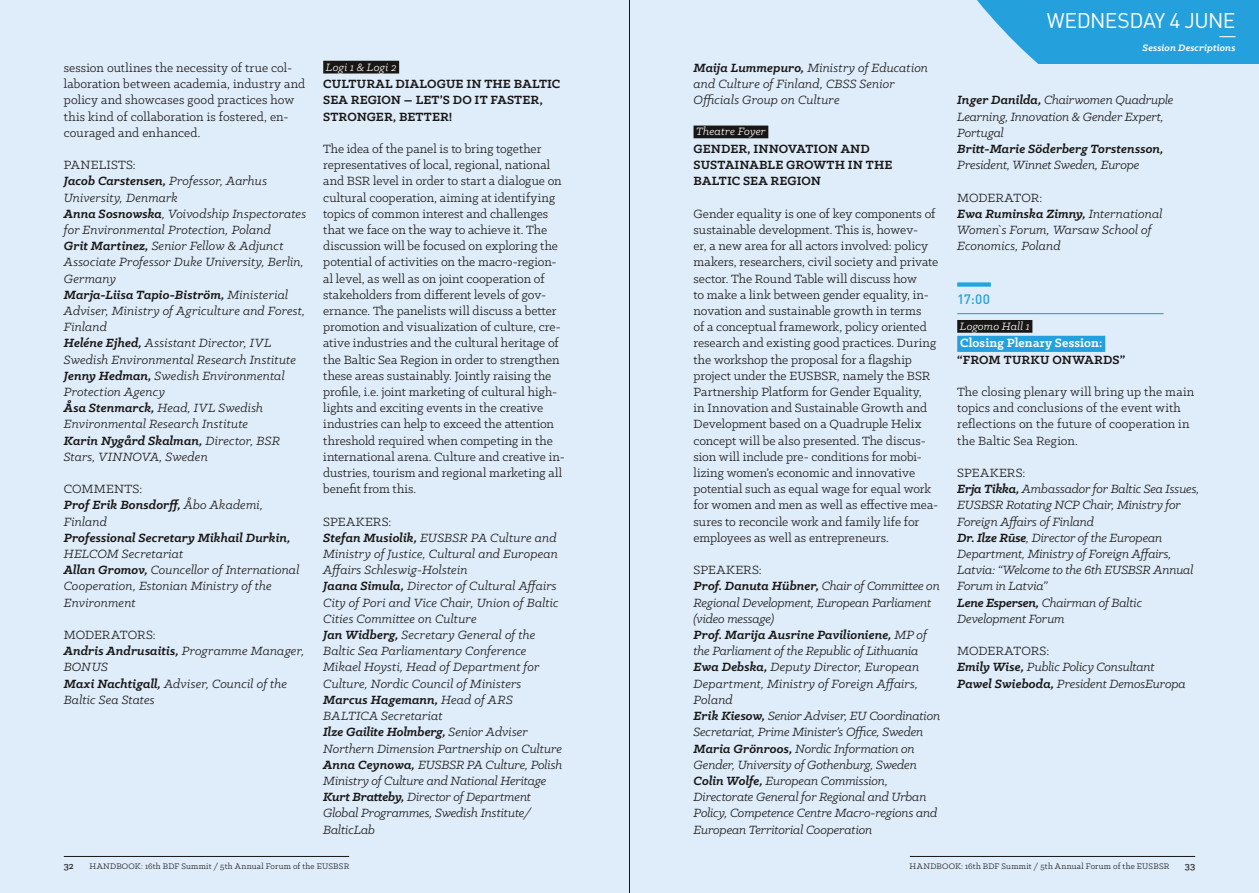
<style>
.page{position:relative;width:1259px;height:893px;background:#dfecf9}
.page>*{position:absolute;margin:0;border:0;box-sizing:border-box;transform-origin:0 0}
.t1{font:21px "DIN Pro";letter-spacing:-.03em;color:#fff}
.t2{font:italic 13.5px/16.2px "Klinic Slab";color:#181716}
.t3{font:13.5px/16.2px "Klinic Slab";color:#181716}
.t4{font:700 13.5px/16.2px "Klinic Slab";letter-spacing:.01em;color:#181716}
.t5{font:italic 700 13.5px/16.2px "Klinic Slab";letter-spacing:.005em;color:#181716}
.t6{font:700 13.5px "Klinic Slab";letter-spacing:.01em;color:#fff}
.t7{font:500 13.5px "DIN Pro";color:#24a1dc}
.t8{font:italic 12px "Klinic Slab";letter-spacing:.01em;color:#fff}
.t9{font:italic 700 10.5px "Klinic Slab";letter-spacing:.015em;color:#fff}
.t10{font:500 10.5px "Klinic Slab";color:#181716}
.t11{font:9px "Klinic Slab";letter-spacing:.025em;color:#181716}
.s1{font-style:normal}
.s2{font-weight:700}
.s3{font-weight:400;font-style:normal}
.s4{font-weight:400}
</style>
<div class="page">
<div style="left:323px;top:61px;width:76px;height:13px;background:#181716"></div>
<div style="left:693px;top:126px;width:75px;height:12px;background:#181716"></div>
<div style="left:957px;top:320px;width:75px;height:13px;background:#181716"></div>
<div style="left:957px;top:336px;width:148px;height:16px;background:#24a1dc"></div>
<div style="left:957px;top:282px;width:34px;height:5px;background:#1ea4de"></div>
<hr style="left:957px;top:313px;width:206px;height:1px;background:#24a1dc">
<hr style="left:910px;top:856px;width:285px;height:1px;background:#181716">
<hr style="left:64px;top:856px;width:285px;height:1px;background:#181716">
<svg style="left:977px;top:0;width:282px;height:64px;background:#37a8df"></svg>
<hr style="left:629px;top:0;width:1px;height:893px;background:#181716">
<p class="t3" style="left:64px;top:59px;width:243px">session outlines the necessity of true col&shy;laboration between academia, industry and policy and showcases good practices how this kind of collaboration is fostered, en&shy;couraged and enhanced.</p>
<p class="t3" style="left:64px;top:157px;width:17px">Panel</p>
<p class="t2" style="left:64px;top:157px;width:244px;text-indent:43px"><span class="s1">ists:<br></span><span class="s2">Jacob Carstensen,</span> Professor, Aarhus<br>University, Denmark<br><span class="s2">Anna Sosnowska</span>, Voivodship Inspectorates for Environmental Protection, Poland<br><span class="s2">Grit Martinez,</span> Senior Fellow &amp; Adjunct<br>Associate Professor Duke University, Berlin,<br>Germany<br><span class="s2">Marja-Liisa Tapio-Biström,</span> Ministerial<br>Adviser, Ministry of Agriculture and Forest,<br>Finland<br><span class="s2">Heléne Ejhed,</span> Assistant Director, IVL<br>Swedish Environmental Research Institute<br><span class="s2">Jenny Hedman,</span> Swedish Environmental<br>Protection Agency<br><span class="s2">Åsa Stenmarck,</span> Head, IVL Swedish<br>Environmental Research Institute<br><span class="s2">Karin Nygård Skalman,</span> Director, BSR<br>Stars, VINNOVA, Sweden</p>
<p class="t3" style="left:64px;top:481px;width:52px">Comments</p>
<p class="t5" style="left:64px;top:481px;width:201px;text-indent:76px"><span class="s3">:<br></span>Prof Erik Bonsdorff, <span class="s4">Åbo Akademi,<br>Finland</span></p>
<p class="t5" style="left:64px;top:529px;width:228px">Professional Secretary Mikhail Durkin,</p>
<p class="t2" style="left:64px;top:545px;width:237px">HELCOM Secretariat<br><span class="s2">Allan Gromov,</span> Councellor of International<br>Cooperation, Estonian Ministry of the<br>Environment</p>
<p class="t3" style="left:64px;top:626px;width:40px">Moderators</p>
<p class="t2" style="left:64px;top:626px;width:242px;text-indent:89px"><span class="s1">:<br></span><span class="s2">Andris Andrusaitis,</span> Programme Manager,<br>BONUS<br><span class="s2">Maxi Nachtigall,</span> Adviser, Council of the<br>Baltic Sea States</p>
<p class="t8" style="left:326px;top:59px;width:72px">Logi 1 &amp; Logi 2</p>
<p class="t4" style="left:323px;top:76px;width:239px">CULTURAL DIALOGUE IN THE BALTIC<br>SEA REGION – LET’S DO IT FASTER,<br>STRONGER, BETTER!</p>
<p class="t3" style="left:323px;top:140px;width:243px">The idea of the panel is to bring together representatives of local, regional, national and BSR level in order to start a dialogue on cultural cooperation, aiming at identifying topics of common interest and challenges that we face on the way to achieve it. The discussion will be focused on exploring the potential of activities on the macro-region&shy;al level, as well as on joint cooperation of stakeholders from different levels of gov&shy;ernance. The panelists will discuss a better promotion and visualization of culture, cre&shy;ative industries and the cultural heritage of the Baltic Sea Region in order to strengthen these areas sustainably. Jointly raising the profile, i.e. joint marketing of cultural high&shy;lights and exciting events in the creative industries can help to exceed the attention threshold required when competing in the international arena. Culture and creative in&shy;dustries, tourism and regional marketing all benefit from this.</p>
<p class="t3" style="left:323px;top:513px;width:17px">Spea</p>
<p class="t2" style="left:323px;top:513px;width:240px;text-indent:32px"><span class="s1">kers:<br></span><span class="s2">Stefan Musiolik,</span> EUSBSR PA Culture and Ministry of Justice, Cultural and European Affairs Schleswig-Holstein<br><span class="s2">Jaana Simula,</span> Director of Cultural Affairs City of Pori and Vice Chair, Union of Baltic Cities Committee on Culture<br><span class="s2">Jan Widberg,</span> Secretary General of the Baltic Sea Parliamentary Conference Mikael Hoysti, Head of Department for Culture, Nordic Council of Ministers <span class="s2">Marcus Hagemann,</span> Head of ARS BALTICA Secretariat<br><span class="s2">Ilze Gailite Holmberg,</span> Senior Adviser Northern Dimension Partnership on Culture <span class="s2">Anna Ceynowa,</span> EUSBSR PA Culture, Polish Ministry of Culture and National Heritage <span class="s2">Kurt Bratteby,</span> Director of Department Global Programmes, Swedish Institute/ BalticLab</p>
<p class="t2" style="left:693px;top:59px;width:236px"><span class="s2">Maija Lummepuro,</span> Ministry of Education and Culture of Finland, CBSS Senior<br>Officials Group on Culture</p>
<p class="t8" style="left:696px;top:124px;width:71px">Theatre Foyer</p>
<p class="t4" style="left:693px;top:140px;width:200px">GENDER, INNOVATION AND<br>SUSTAINABLE GROWTH IN THE<br>BALTIC SEA REGION</p>
<p class="t3" style="left:693px;top:205px;width:246px">Gender equality is one of key components of sustainable development. This is, howev-<br>er, a new area for all actors involved: policy makers, researchers, civil society and private sector. The Round Table will discuss how<br>to make a link between gender equality, in&shy;novation and sustainable growth in terms<br>of a conceptual framework, policy oriented research and existing good practices. During the workshop the proposal for a flagship project under the EUSBSR, namely the BSR Partnership Platform for Gender Equality,<br>in Innovation and Sustainable Growth and Development based on a Quadruple Helix concept will be also presented. The discus&shy;sion will include pre- conditions for mobi&shy;lizing women’s economic and innovative potential such as equal wage for equal work for women and men as well as effective mea&shy;sures to reconcile work and family life for employees as well as entrepreneurs.</p>
<p class="t3" style="left:693px;top:562px;width:17px">Spea</p>
<p class="t2" style="left:693px;top:562px;width:248px;text-indent:32px"><span class="s1">kers:<br></span><span class="s2">Prof. Danuta Hübner,</span> Chair of Committee on Regional Development, European Parliament (video message)<br><span class="s2">Prof. Marija Ausrine Pavilioniene,</span> MP of the Parliament of the Republic of Lithuania <span class="s2">Ewa Debska,</span> Deputy Director, European Department, Ministry of Foreign Affairs, Poland<br><span class="s2">Erik Kiesow,</span> Senior Adviser, EU Coordination Secretariat, Prime Minister’s Office, Sweden <span class="s2">Maria Grönroos,</span> Nordic Information on Gender, University of Gothenburg, Sweden <span class="s2">Colin Wolfe,</span> European Commission, Directorate General for Regional and Urban Policy, Competence Centre Macro-regions and European Territorial Cooperation</p>
<h1 class="t1" style="left:1046px;top:6px;width:190px">WEDNESDAY 4 JUNE</h1>
<p class="t9" style="left:1142px;top:40px;width:94px">Session Descriptions</p>
<p class="t2" style="left:957px;top:92px;width:218px"><span class="s2">Inger Danilda,</span> Chairwomen Quadruple<br>Learning, Innovation &amp; Gender Expert,<br>Portugal</p>
<p class="t5" style="left:957px;top:140px;width:208px">Britt-Marie Söderberg Torstensson,</p>
<p class="t2" style="left:957px;top:157px;width:184px">President, Winnet Sweden, Europe</p>
<p class="t3" style="left:957px;top:189px;width:40px">Moderator</p>
<p class="t2" style="left:957px;top:189px;width:207px;text-indent:82px"><span class="s1">:<br></span><span class="s2">Ewa Ruminska Zimny,</span> International<br>Women`s Forum, Warsaw School of<br>Economics, Poland</p>
<p class="t7" style="left:957px;top:290px;width:34px">17:00</p>
<p class="t8" style="left:960px;top:318px;width:71px">Logomo Hall 1</p>
<p class="t6" style="left:960px;top:334px;width:144px">Closing Plenary Session:</p>
<p class="t4" style="left:957px;top:351px;width:170px">“FROM TURKU ONWARDS”</p>
<p class="t3" style="left:957px;top:383px;width:239px">The closing plenary will bring up the main topics and conclusions of the event with reflections on the future of cooperation in the Baltic Sea Region.</p>
<p class="t3" style="left:957px;top:464px;width:17px">Spea</p>
<p class="t2" style="left:957px;top:464px;width:244px;text-indent:32px"><span class="s1">kers:<br></span><span class="s2">Erja Tikka,</span> Ambassador for Baltic Sea Issues,<br>EUSBSR Rotating NCP Chair, Ministry for<br>Foreign Affairs of Finland<br><span class="s2">Dr. Ilze Rūse</span>, Director of the European<br>Department, Ministry of Foreign Affairs,<br>Latvia: “Welcome to the 6th EUSBSR Annual<br>Forum in Latvia”<br><span class="s2">Lene Espersen,</span> Chairman of Baltic<br>Development Forum</p>
<p class="t3" style="left:957px;top:643px;width:40px">Moderators</p>
<p class="t2" style="left:957px;top:643px;width:230px;text-indent:89px"><span class="s1">:<br></span><span class="s2">Emily Wise,</span> Public Policy Consultant<br><span class="s2">Pawel Swieboda,</span> President DemosEuropa</p>
<p class="t10" style="left:64px;top:859px;width:11px">32</p>
<p class="t11" style="left:90px;top:860px;width:261px">HANDBOOK: 16th BDF Summit / 5th Annual Forum of the EUSBSR</p>
<p class="t11" style="left:909px;top:860px;width:261px">HANDBOOK: 16th BDF Summit / 5th Annual Forum of the EUSBSR</p>
<p class="t10" style="left:1185px;top:859px;width:12px">33</p>
</div>
